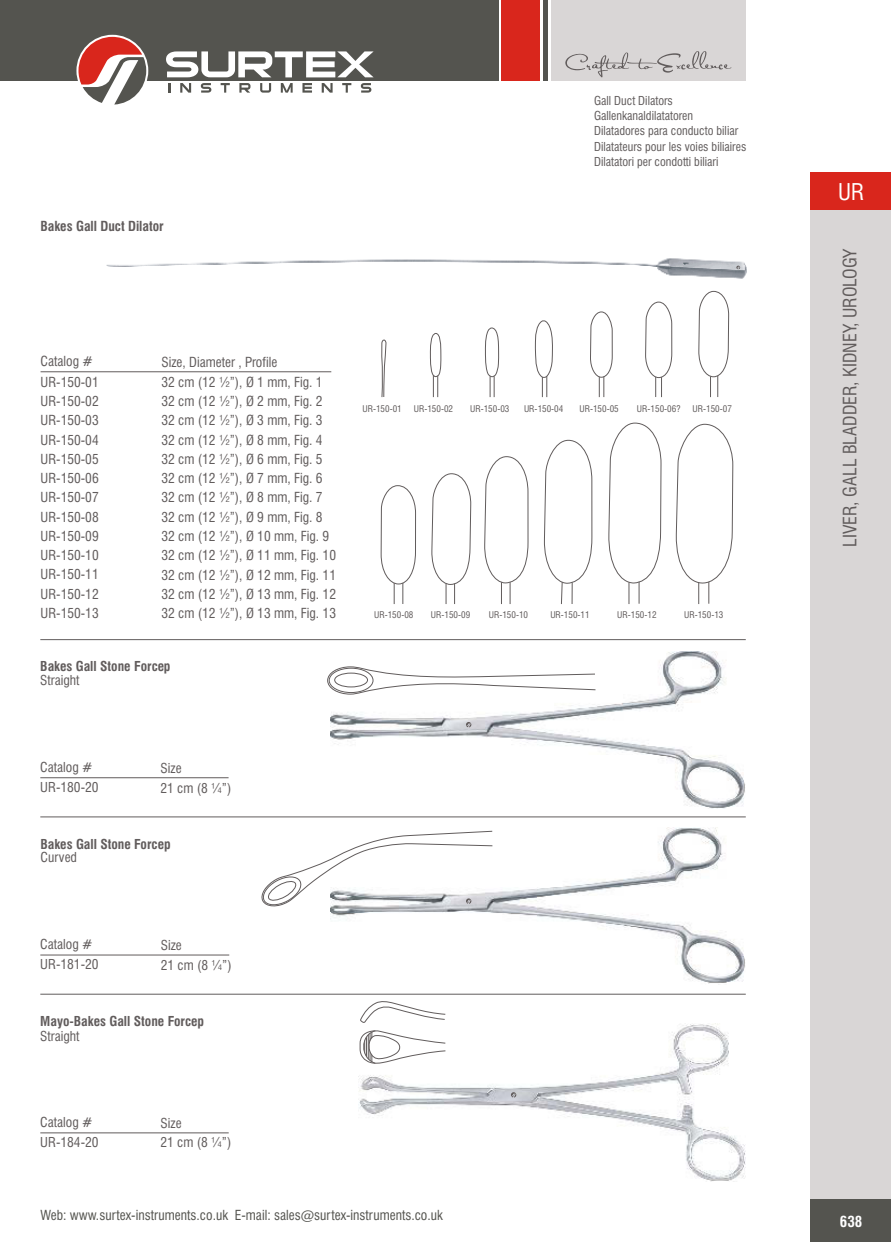
<style>
.page{position:relative;width:891px;height:1242px;background:#fff}
.page>*{position:absolute;margin:0;border:0;box-sizing:border-box;transform-origin:0 0}
.t1{font:condensed 22.5px "Swiss 721 BT";color:#fff}
.t2{font:condensed 18px "Swiss 721 BT";color:#615c5c}
.t3{font:700 condensed 15px "Swiss 721 BT";color:#fff}
.t4{font:condensed 13.5px/19.2px "Swiss 721 BT";color:#615c5c}
.t5{font:condensed 13.5px "Swiss 721 BT";color:#54544f}
.t6{font:700 condensed 13.5px "Swiss 721 BT";color:#615c5c}
.t7{font:condensed 13.35px/20.1px "Swiss 721 BT";color:#615c5c}
.t8{font:700 condensed 13.35px "Swiss 721 BT";color:#615c5c}
.t9{font:condensed 12px/15.3px "Swiss 721 BT";color:#615c5c}
.t10{font:condensed 9px "Swiss 721 BT";color:#615c5c}
</style>
<div class="page">
<img style="left:331px;top:828px;width:414px;height:156px">
<img style="left:106px;top:258px;width:640px;height:33px">
<svg style="left:736px;top:266px;width:4px;height:3px"></svg>
<hr style="left:40px;top:639px;width:706px;height:1px;background:#615c5c">
<hr style="left:41px;top:372px;width:290px;height:1px;background:#615c5c">
<hr style="left:40px;top:777px;width:189px;height:1px;background:#615c5c">
<hr style="left:40px;top:955px;width:189px;height:1px;background:#615c5c">
<hr style="left:40px;top:1133px;width:189px;height:1px;background:#615c5c">
<img style="left:331px;top:651px;width:414px;height:157px">
<svg style="left:430px;top:333px;width:12px;height:64px"></svg>
<svg style="left:485px;top:327px;width:14px;height:70px"></svg>
<svg style="left:535px;top:320px;width:18px;height:77px"></svg>
<svg style="left:590px;top:311px;width:23px;height:86px"></svg>
<svg style="left:645px;top:301px;width:28px;height:96px"></svg>
<svg style="left:698px;top:291px;width:31px;height:106px"></svg>
<svg style="left:381px;top:485px;width:35px;height:119px"></svg>
<svg style="left:431px;top:473px;width:40px;height:131px"></svg>
<svg style="left:484px;top:456px;width:45px;height:148px"></svg>
<svg style="left:544px;top:440px;width:49px;height:164px"></svg>
<svg style="left:608px;top:422px;width:54px;height:182px"></svg>
<svg style="left:327px;top:666px;width:269px;height:29px"></svg>
<div style="left:329px;top:668px;width:44px;height:25px;border:1px solid #615c5c;border-radius:50%"></div>
<div style="left:334px;top:673px;width:34px;height:14px;border:1px solid #615c5c;border-radius:50%"></div>
<svg style="left:261px;top:830px;width:232px;height:79px"></svg>
<img style="left:359px;top:1024px;width:387px;height:157px">
<svg style="left:675px;top:424px;width:59px;height:180px"></svg>
<svg style="left:381px;top:339px;width:6px;height:58px"></svg>
<svg style="left:360px;top:1001px;width:86px;height:22px"></svg>
<svg style="left:359px;top:1030px;width:87px;height:34px"></svg>
<hr style="left:40px;top:817px;width:706px;height:1px;background:#615c5c">
<hr style="left:40px;top:994px;width:706px;height:1px;background:#615c5c">
<div style="left:0;top:0;width:498px;height:80px;background:#54544f"></div>
<div style="left:502px;top:0;width:38px;height:80px;background:#d9261c"></div>
<hr style="left:543px;top:0;width:4px;height:80px;background:#54544f">
<div style="left:551px;top:0;width:195px;height:80px;background:#d9d6d6"></div>
<svg style="left:565px;top:51px;width:166px;height:26px"></svg>
<svg style="left:76px;top:35px;width:72px;height:72px"></svg>
<svg style="left:79px;top:37px;width:67px;height:68px"></svg>
<svg style="left:168px;top:83px;width:2px;height:10px"></svg>
<svg style="left:180px;top:83px;width:11px;height:10px"></svg>
<svg style="left:201px;top:83px;width:10px;height:10px"></svg>
<svg style="left:221px;top:83px;width:9px;height:10px"></svg>
<svg style="left:239px;top:83px;width:11px;height:10px"></svg>
<svg style="left:260px;top:83px;width:11px;height:10px"></svg>
<svg style="left:281px;top:83px;width:12px;height:10px"></svg>
<svg style="left:302px;top:83px;width:10px;height:10px"></svg>
<svg style="left:322px;top:83px;width:11px;height:10px"></svg>
<svg style="left:342px;top:83px;width:9px;height:10px"></svg>
<svg style="left:361px;top:83px;width:10px;height:10px"></svg>
<svg style="left:166px;top:51px;width:208px;height:26px"></svg>
<div style="left:811px;top:173px;width:80px;height:1069px;background:#d9d6d6"></div>
<div style="left:811px;top:1200px;width:80px;height:42px;background:#54544f"></div>
<div style="left:811px;top:173px;width:80px;height:37px;background:#d9261c"></div>
<svg style="left:466px;top:722px;width:5px;height:5px"></svg>
<svg style="left:511px;top:1092px;width:5px;height:6px"></svg>
<p class="t6" style="left:41px;top:221px;width:125px">Bakes Gall Duct Dilator</p>
<p class="t9" style="left:594px;top:94px;width:154px">Gall Duct Dilators<br>Gallenkanaldilatatoren<br>Dilatadores para conducto biliar<br>Dilatateurs pour les voies biliaires<br>Dilatatori per condotti biliari</p>
<p class="t4" style="left:41px;top:352px;width:60px;line-height:20.7px">Catalog #<br>UR-150-01</p>
<p class="t4" style="left:41px;top:393px;width:60px;text-align:justify">UR-150-02<br>UR-150-03<br>UR-150-04<br>UR-150-05<br>UR-150-06<br>UR-150-07<br>UR-150-08<br>UR-150-09<br>UR-150-10<br>UR-150-11<br>UR-150-12<br>UR-150-13</p>
<p class="t4" style="left:161px;top:354px;width:117px">Size, Diameter , Profile</p>
<p class="t4" style="left:161px;top:374px;width:176px">32 cm (12 ½”), Ø 1 mm, Fig. 1<br>32 cm (12 ½”), Ø 2 mm, Fig. 2<br>32 cm (12 ½”), Ø 3 mm, Fig. 3<br>32 cm (12 ½”), Ø 8 mm, Fig. 4<br>32 cm (12 ½”), Ø 6 mm, Fig. 5<br>32 cm (12 ½”), Ø 7 mm, Fig. 6<br>32 cm (12 ½”), Ø 8 mm, Fig. 7<br>32 cm (12 ½”), Ø 9 mm, Fig. 8<br>32 cm (12 ½”), Ø 10 mm, Fig. 9<br>32 cm (12 ½”), Ø 11 mm, Fig. 10<br>32 cm (12 ½”), Ø 12 mm, Fig. 11<br>32 cm (12 ½”), Ø 13 mm, Fig. 12<br>32 cm (12 ½”), Ø 13 mm, Fig. 13</p>
<p class="t8" style="left:40px;top:661px;width:132px">Bakes Gall Stone Forcep</p>
<p class="t7" style="left:40px;top:672px;width:41px">Straight</p>
<p class="t10" style="left:362px;top:405px;width:41px">UR-150-01</p>
<p class="t10" style="left:414px;top:405px;width:41px">UR-150-02</p>
<p class="t10" style="left:470px;top:405px;width:41px">UR-150-03</p>
<p class="t10" style="left:524px;top:405px;width:41px">UR-150-04</p>
<p class="t10" style="left:579px;top:405px;width:41px">UR-150-05</p>
<p class="t10" style="left:637px;top:405px;width:45px">UR-150-06?</p>
<p class="t10" style="left:693px;top:405px;width:41px">UR-150-07</p>
<p class="t10" style="left:374px;top:611px;width:41px">UR-150-08</p>
<p class="t10" style="left:431px;top:611px;width:41px">UR-150-09</p>
<p class="t10" style="left:489px;top:611px;width:41px">UR-150-10</p>
<p class="t10" style="left:550px;top:611px;width:41px">UR-150-11</p>
<p class="t10" style="left:617px;top:611px;width:41px">UR-150-12</p>
<p class="t10" style="left:684px;top:611px;width:41px">UR-150-13</p>
<p class="t7" style="left:40px;top:758px;width:60px">Catalog #<br>UR-180-20</p>
<p class="t7" style="left:161px;top:759px;width:23px">Size</p>
<p class="t7" style="left:161px;top:779px;width:72px">21 cm (8 ¼”)</p>
<p class="t8" style="left:41px;top:838px;width:132px">Bakes Gall Stone Forcep</p>
<p class="t7" style="left:41px;top:848px;width:38px">Curved</p>
<p class="t7" style="left:40px;top:936px;width:60px">Catalog #<br>UR-181-20</p>
<p class="t7" style="left:161px;top:937px;width:23px">Size</p>
<p class="t7" style="left:161px;top:956px;width:72px">21 cm (8 ¼”)</p>
<p class="t8" style="left:40px;top:1016px;width:165px">Mayo-Bakes Gall Stone Forcep</p>
<p class="t7" style="left:40px;top:1028px;width:41px">Straight</p>
<p class="t7" style="left:40px;top:1114px;width:60px">Catalog #<br>UR-184-20</p>
<p class="t7" style="left:161px;top:1115px;width:23px">Size</p>
<p class="t7" style="left:161px;top:1134px;width:72px">21 cm (8 ¼”)</p>
<p class="t5" style="left:40px;top:1210px;width:404px">Web: www.surtex-instruments.co.uk E-mail: sales@surtex-instruments.co.uk</p>
<h1 class="t1" style="left:838px;top:182px;width:28px">UR</h1>
<h2 class="t2" style="left:843px;top:547px;width:299px;rotate:-90deg">LIVER, GALL BLADDER, KIDNEY, UROLOGY</h2>
<p class="t3" style="left:840px;top:1215px;width:24px">638</p>
</div>
